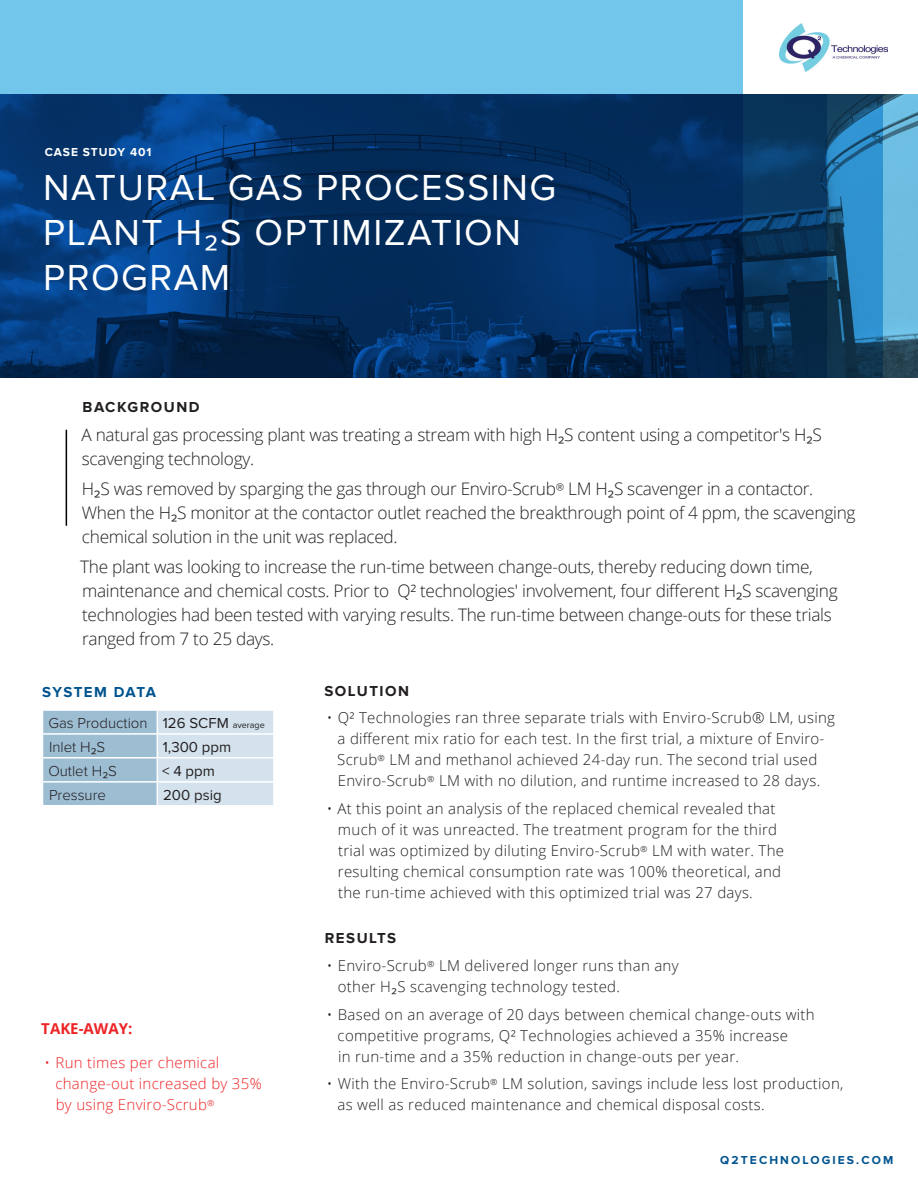
<style>
.page{position:relative;width:918px;height:1188px;background:#fff}
.page>*{position:absolute;margin:0;border:0;box-sizing:border-box;transform-origin:0 0}
.t1{font:37.5px/45px "Proxima Nova";letter-spacing:.04em;color:#fff}
.Regular{font:300 17.25px/24px "Open Sans";letter-spacing:-.015em;color:#231f20}
.t2{font:300 15px/21px "Open Sans";letter-spacing:.02em;color:#231f20}
.t3{font:300 15px/21px "Open Sans";letter-spacing:.02em;color:#ed2224}
.bullets{font:300 15px "Proxima Nova";color:#231f20}
.bullets-2{font:15px "Proxima Nova";color:#231f20}
.Subheader{font:700 15px "Proxima Nova";letter-spacing:.1em;color:#231f20}
.Subheader-2{font:700 15px "Proxima Nova";letter-spacing:.085em;color:#00548f}
.bullets-3{font:700 15px "Open Sans";color:#ed2224}
.t4{font:700 12px "Proxima Nova";letter-spacing:.175em;color:#00548f}
.t5{font:700 12px "Proxima Nova";letter-spacing:.075em;color:#fff}
.s1{font-family:"Proxima Nova";font-weight:400}
.s2{font-family:"Proxima Nova"}
.s3{font-size:9px}
.s4{font-weight:400}
</style>
<div class="page">
<img style="left:780px;top:24px;width:107px;height:47px">
<svg style="left:882px;top:94px;width:36px;height:284px;background:#5ea7c9"></svg>
<svg style="left:826px;top:94px;width:56px;height:284px;background:#226a98"></svg>
<svg style="left:742px;top:94px;width:84px;height:284px;background:#083359"></svg>
<svg style="left:0;top:0;width:742px;height:378px;background:#1f5586"></svg>
<svg style="left:42px;top:710px;width:232px;height:95px;background:#bdd2e2"></svg>
<hr style="left:273px;top:783px;width:2px;height:22px;background:#fff">
<hr style="left:66px;top:430px;width:1px;height:96px;background:#000">
<p class="t5" style="left:45px;top:145px;width:108px">CASE STUDY 401</p>
<p class="t1" style="left:43px;top:166px;width:514px">NATURAL GAS PROCESSING<br>PLANT H₂S OPTIMIZATION<br>PROGRAM</p>
<p class="Subheader" style="left:83px;top:398px;width:118px">BACKGROUND</p>
<p class="Regular" style="left:81px;top:422px;width:742px">A natural gas processing plant was treating a stream with high H<span class="s1">₂</span>S content using a competitor's H<span class="s1">₂</span>S scavenging technology.</p>
<p class="Regular" style="left:82px;top:476px;width:775px">H<span class="s1">₂</span>S was removed by sparging the gas through our Enviro-Scrub<span class="s2">®</span> LM H<span class="s1">₂</span>S scavenger in a contactor.<br>When the H<span class="s1">₂</span>S monitor at the contactor outlet reached the breakthrough point of 4 ppm, the scavenging chemical solution in the unit was replaced.</p>
<p class="Regular" style="left:80px;top:554px;width:759px">The plant was looking to increase the run-time between change-outs, thereby reducing down time, maintenance and chemical costs. Prior to Q² technologies' involvement, four different H<span class="s1">₂</span>S scavenging technologies had been tested with varying results. The run-time between change-outs for these trials ranged from 7 to 25 days.</p>
<p class="Subheader-2" style="left:42px;top:683px;width:115px">SYSTEM DATA</p>
<p class="bullets" style="left:48px;top:716px;width:101px">Gas Production</p>
<p class="bullets-2" style="left:163px;top:714px;width:103px">126 SCFM <span class="s3">average</span></p>
<p class="bullets" style="left:49px;top:740px;width:58px">Inlet H<span class="s4">₂</span>S</p>
<p class="bullets-2" style="left:163px;top:738px;width:70px">1,300 ppm</p>
<p class="bullets" style="left:48px;top:764px;width:70px">Outlet H<span class="s4">₂</span>S</p>
<p class="bullets-2" style="left:162px;top:762px;width:54px">&lt; 4 ppm</p>
<p class="bullets" style="left:49px;top:788px;width:58px">Pressure</p>
<p class="bullets-2" style="left:163px;top:786px;width:60px">200 psig</p>
<p class="bullets-3" style="left:41px;top:1017px;width:93px">TAKE-AWAY:</p>
<p class="t3" style="left:55px;top:1052px;width:208px;text-indent:-11px">• Run times per chemical change-out increased by 35% by using Enviro-Scrub<span class="s2">®</span></p>
<p class="Subheader" style="left:324px;top:682px;width:86px">SOLUTION</p>
<p class="t2" style="left:327px;top:707px;width:510px;text-align:center">• Q² Technologies ran three separate trials with Enviro-Scrub® LM, using a different mix ratio for each test. In the first trial, a mixture of Enviro-Scrub<span class="s2">®</span> LM and methanol achieved 24-day run. The second trial used Enviro-Scrub<span class="s2">®</span> LM with no dilution, and runtime increased to 28 days.</p>
<p class="t2" style="left:338px;top:798px;width:448px;text-indent:-11px">• At this point an analysis of the replaced chemical revealed that much of it was unreacted. The treatment program for the third trial was optimized by diluting Enviro-Scrub<span class="s2">®</span> LM with water. The resulting chemical consumption rate was 100% theoretical, and the run-time achieved with this optimized trial was 27 days.</p>
<p class="Subheader" style="left:325px;top:930px;width:73px">RESULTS</p>
<p class="t2" style="left:338px;top:955px;width:342px;text-indent:-11px">• Enviro-Scrub<span class="s2">®</span> LM delivered longer runs than any other H<span class="s1">₂</span>S scavenging technology tested.</p>
<p class="t2" style="left:338px;top:1003px;width:479px;text-indent:-11px">• Based on an average of 20 days between chemical change-outs with competitive programs, Q² Technologies achieved a 35% increase<br>in run-time and a 35% reduction in change-outs per year.</p>
<p class="t2" style="left:338px;top:1073px;width:507px;text-indent:-11px">• With the Enviro-Scrub<span class="s2">®</span> LM solution, savings include less lost production, as well as reduced maintenance and chemical disposal costs.</p>
<p class="t4" style="left:720px;top:1153px;width:175px">Q2TECHNOLOGIES.COM</p>
</div>
